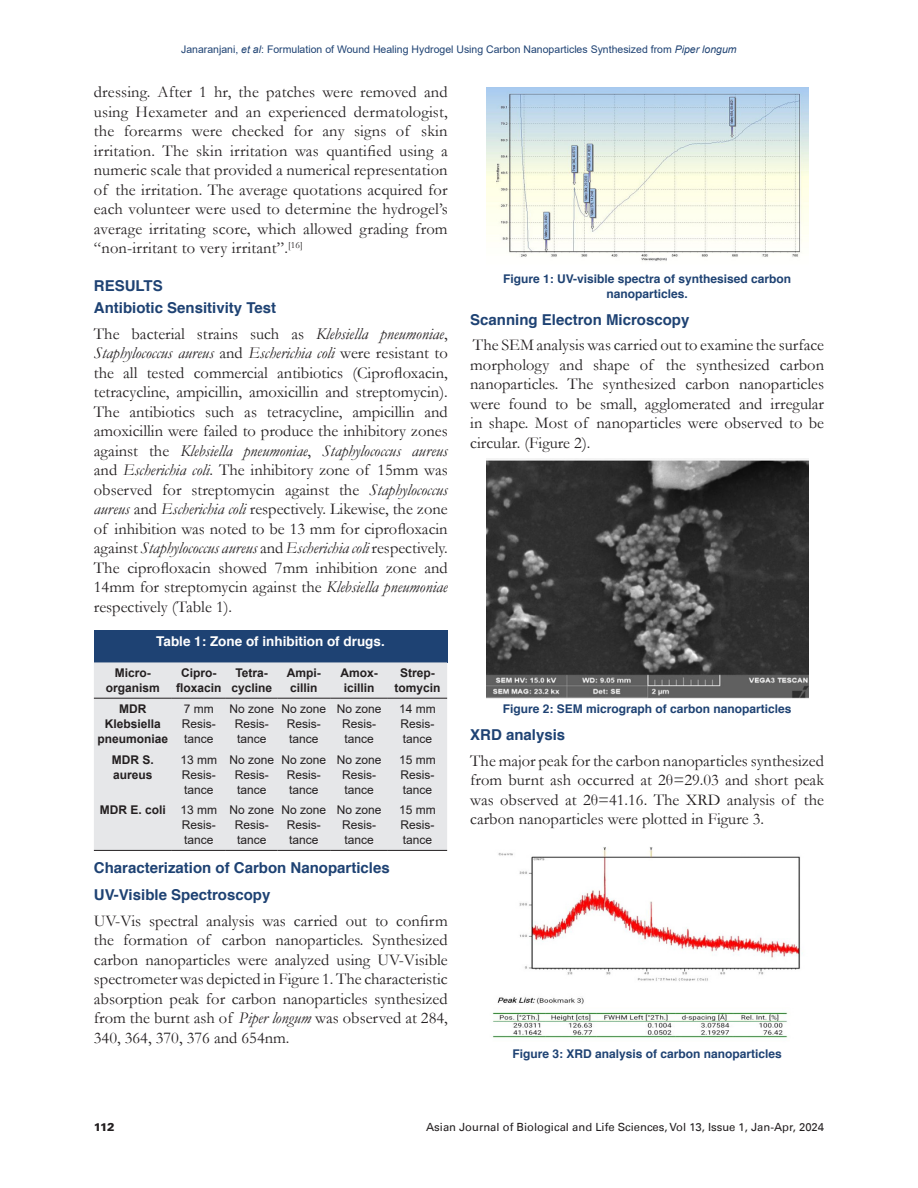
<style>
.page{position:relative;width:918px;height:1188px;background:#fff}
.page>*{position:absolute;margin:0;border:0;box-sizing:border-box;transform-origin:0 0}
.Body_Text{font:16.5px/19.5px "Garamond";color:#231f20;text-align:justify}
.Body_Text-2{font:700 15px "Helvetica";color:#1e4273}
.Table_Caption{font:700 13.5px "Helvetica";color:#fff}
.Tb_Txt{font:12px "Arial";color:#231f20}
.Fig_caption{font:700 12px/15px "Helvetica";color:#1e4273;text-align:center}
.TCH{font:700 12px "Arial";color:#231f20}
.Tb_Txt-2{font:700 12px/15px "Arial";color:#231f20;text-align:center}
.t1{font:11.25px "Univers LT";color:#231f20}
.t2{font:900 11.25px "Univers LT";color:#231f20}
.t3{font:10.5px "Arial";color:#1e4273}
.s1{font-style:italic}
</style>
<div class="page">
<div style="left:94px;top:630px;width:353px;height:32px;background:#1e4273"></div>
<div style="left:94px;top:662px;width:353px;height:188px;background:#e6e7e9"></div>
<hr style="left:94px;top:698px;width:78px;height:1px;background:#231f20">
<hr style="left:172px;top:698px;width:54px;height:1px;background:#231f20">
<hr style="left:226px;top:698px;width:52px;height:1px;background:#231f20">
<hr style="left:278px;top:698px;width:52px;height:1px;background:#231f20">
<hr style="left:330px;top:698px;width:58px;height:1px;background:#231f20">
<hr style="left:388px;top:698px;width:59px;height:1px;background:#231f20">
<hr style="left:94px;top:850px;width:78px;height:1px;background:#231f20">
<hr style="left:172px;top:850px;width:54px;height:1px;background:#231f20">
<hr style="left:226px;top:850px;width:52px;height:1px;background:#231f20">
<hr style="left:278px;top:850px;width:52px;height:1px;background:#231f20">
<hr style="left:330px;top:850px;width:58px;height:1px;background:#231f20">
<hr style="left:388px;top:850px;width:59px;height:1px;background:#231f20">
<img style="left:486px;top:87px;width:322px;height:174px">
<img style="left:486px;top:458px;width:322px;height:240px">
<img style="left:492px;top:847px;width:309px;height:191px">
<p class="t3" style="left:181px;top:42px;width:557px">Janaranjani, <span class="s1">et al</span>: Formulation of Wound Healing Hydrogel Using Carbon Nanoparticles Synthesized from <span class="s1">Piper longum</span></p>
<p class="Body_Text" style="left:94px;top:82px;width:355px">dressing. After 1 hr, the patches were removed and using Hexameter and an experienced dermatologist, the forearms were checked for any signs of skin irritation. The skin irritation was quantified using a numeric scale that provided a numerical representation of the irritation. The average quotations acquired for each volunteer were used to determine the hydrogel’s average irritating score, which allowed grading from “non-irritant to very irritant”.<sup>[16]</sup></p>
<p class="Body_Text-2" style="left:94px;top:274px;width:70px">RESULTS</p>
<h2 class="Body_Text-2" style="left:94px;top:296px;width:184px">Antibiotic Sensitivity Test</h2>
<p class="Body_Text" style="left:94px;top:324px;width:355px">The bacterial strains such as <span class="s1">Klebsiella pneumoniae</span>, <span class="s1">Staphylococcus aureus</span> and <span class="s1">Escherichia coli</span> were resistant to the all tested commercial antibiotics (Ciprofloxacin, tetracycline, ampicillin, amoxicillin and streptomycin).<br>The antibiotics such as tetracycline, ampicillin and amoxicillin were failed to produce the inhibitory zones against the <span class="s1">Klebsiella pneumoniae</span>, <span class="s1">Staphylococcus aureus </span>and <span class="s1">Escherichia coli</span>. The inhibitory zone of 15mm was observed for streptomycin against the <span class="s1">Staphylococcus aureus</span> and <span class="s1">Escherichia coli</span> respectively. Likewise, the zone of inhibition was noted to be 13 mm for ciprofloxacin against <span class="s1">Staphylococcus aureus</span> and <span class="s1">Escherichia coli</span> respectively.<br>The ciprofloxacin showed 7mm inhibition zone and 14mm for streptomycin against the <span class="s1">Klebsiella pneumoniae </span>respectively (Table 1).</p>
<p class="Table_Caption" style="left:156px;top:630px;width:230px">Table 1: Zone of inhibition of drugs.</p>
<p class="TCH" style="left:115px;top:665px;width:37px">Micro-</p>
<p class="TCH" style="left:106px;top:680px;width:56px">organism</p>
<p class="TCH" style="left:181px;top:665px;width:37px">Cipro-</p>
<p class="TCH" style="left:176px;top:680px;width:47px">floxacin</p>
<p class="TCH" style="left:400px;top:665px;width:36px">Strep-</p>
<p class="TCH" style="left:395px;top:680px;width:48px">tomycin</p>
<p class="TCH" style="left:340px;top:665px;width:39px">Amox-</p>
<p class="TCH" style="left:344px;top:680px;width:32px">icillin</p>
<p class="TCH" style="left:236px;top:665px;width:34px">Tetra-</p>
<p class="TCH" style="left:231px;top:680px;width:42px">cycline</p>
<p class="TCH" style="left:287px;top:665px;width:35px">Ampi-</p>
<p class="TCH" style="left:290px;top:680px;width:29px">cillin</p>
<p class="Tb_Txt-2" style="left:119px;top:701px;width:29px">MDR</p>
<p class="Tb_Txt-2" style="left:98px;top:716px;width:72px">Klebsiella pneumoniae</p>
<p class="Tb_Txt" style="left:184px;top:700px;width:32px">7 mm</p>
<p class="Tb_Txt" style="left:182px;top:715px;width:35px">Resis-</p>
<p class="Tb_Txt" style="left:184px;top:730px;width:31px">tance</p>
<p class="Tb_Txt" style="left:229px;top:700px;width:46px">No zone</p>
<p class="Tb_Txt" style="left:235px;top:715px;width:35px">Resis-</p>
<p class="Tb_Txt" style="left:237px;top:730px;width:31px">tance</p>
<p class="Tb_Txt" style="left:282px;top:700px;width:46px">No zone</p>
<p class="Tb_Txt" style="left:287px;top:715px;width:35px">Resis-</p>
<p class="Tb_Txt" style="left:289px;top:730px;width:31px">tance</p>
<p class="Tb_Txt" style="left:337px;top:700px;width:46px">No zone</p>
<p class="Tb_Txt" style="left:342px;top:715px;width:35px">Resis-</p>
<p class="Tb_Txt" style="left:344px;top:730px;width:31px">tance</p>
<p class="Tb_Txt" style="left:399px;top:700px;width:38px">14 mm</p>
<p class="Tb_Txt" style="left:401px;top:715px;width:35px">Resis-</p>
<p class="Tb_Txt" style="left:403px;top:730px;width:31px">tance</p>
<p class="Tb_Txt-2" style="left:112px;top:752px;width:43px;text-align:left">MDR S. aureus</p>
<p class="Tb_Txt" style="left:181px;top:751px;width:38px">13 mm</p>
<p class="Tb_Txt" style="left:182px;top:766px;width:35px">Resis-</p>
<p class="Tb_Txt" style="left:184px;top:781px;width:31px">tance</p>
<p class="Tb_Txt" style="left:229px;top:751px;width:46px">No zone</p>
<p class="Tb_Txt" style="left:235px;top:766px;width:35px">Resis-</p>
<p class="Tb_Txt" style="left:237px;top:781px;width:31px">tance</p>
<p class="Tb_Txt" style="left:282px;top:751px;width:46px">No zone</p>
<p class="Tb_Txt" style="left:287px;top:766px;width:35px">Resis-</p>
<p class="Tb_Txt" style="left:289px;top:781px;width:31px">tance</p>
<p class="Tb_Txt" style="left:337px;top:751px;width:46px">No zone</p>
<p class="Tb_Txt" style="left:342px;top:766px;width:35px">Resis-</p>
<p class="Tb_Txt" style="left:344px;top:781px;width:31px">tance</p>
<p class="Tb_Txt" style="left:399px;top:751px;width:38px">15 mm</p>
<p class="Tb_Txt" style="left:401px;top:766px;width:35px">Resis-</p>
<p class="Tb_Txt" style="left:403px;top:781px;width:31px">tance</p>
<p class="Tb_Txt-2" style="left:100px;top:803px;width:68px">MDR E. coli</p>
<p class="Tb_Txt" style="left:181px;top:802px;width:38px">13 mm</p>
<p class="Tb_Txt" style="left:182px;top:817px;width:35px">Resis-</p>
<p class="Tb_Txt" style="left:184px;top:832px;width:31px">tance</p>
<p class="Tb_Txt" style="left:229px;top:802px;width:46px">No zone</p>
<p class="Tb_Txt" style="left:235px;top:817px;width:35px">Resis-</p>
<p class="Tb_Txt" style="left:237px;top:832px;width:31px">tance</p>
<p class="Tb_Txt" style="left:282px;top:802px;width:46px">No zone</p>
<p class="Tb_Txt" style="left:287px;top:817px;width:35px">Resis-</p>
<p class="Tb_Txt" style="left:289px;top:832px;width:31px">tance</p>
<p class="Tb_Txt" style="left:337px;top:802px;width:46px">No zone</p>
<p class="Tb_Txt" style="left:342px;top:817px;width:35px">Resis-</p>
<p class="Tb_Txt" style="left:344px;top:832px;width:31px">tance</p>
<p class="Tb_Txt" style="left:399px;top:802px;width:38px">15 mm</p>
<p class="Tb_Txt" style="left:401px;top:817px;width:35px">Resis-</p>
<p class="Tb_Txt" style="left:403px;top:832px;width:31px">tance</p>
<h2 class="Body_Text-2" style="left:94px;top:856px;width:297px">Characterization of Carbon Nanoparticles</h2>
<h2 class="Body_Text-2" style="left:94px;top:883px;width:178px">UV-Visible Spectroscopy</h2>
<p class="Body_Text" style="left:94px;top:910px;width:355px">UV-Vis spectral analysis was carried out to confirm the formation of carbon nanoparticles. Synthesized carbon nanoparticles were analyzed using UV-Visible spectrometer was depicted in Figure 1. The characteristic absorption peak for carbon nanoparticles synthesized from the burnt ash of <span class="s1">Piper longum</span> was observed at 284, 340, 364, 370, 376 and 654nm.</p>
<p class="Fig_caption" style="left:503px;top:271px;width:290px">Figure 1: UV-visible spectra of synthesised carbon nanoparticles.</p>
<h2 class="Body_Text-2" style="left:470px;top:307px;width:221px">Scanning Electron Microscopy</h2>
<p class="Body_Text" style="left:470px;top:335px;width:355px">The SEM analysis was carried out to examine the surface morphology and shape of the synthesized carbon nanoparticles. The synthesized carbon nanoparticles were found to be small, agglomerated and irregular in shape. Most of nanoparticles were observed to be circular. (Figure 2).</p>
<p class="Fig_caption" style="left:503px;top:702px;width:290px">Figure 2: SEM micrograph of carbon nanoparticles</p>
<h2 class="Body_Text-2" style="left:470px;top:723px;width:97px">XRD analysis</h2>
<p class="Body_Text" style="left:470px;top:750px;width:355px">The major peak for the carbon nanoparticles synthesized from burnt ash occurred at 2θ=29.03 and short peak was observed at 2θ=41.16. The XRD analysis of the carbon nanoparticles were plotted in Figure 3.</p>
<p class="Fig_caption" style="left:512px;top:1047px;width:271px">Figure 3: XRD analysis of carbon nanoparticles</p>
<p class="t2" style="left:94px;top:1120px;width:22px">112</p>
<p class="t1" style="left:426px;top:1120px;width:399px">Asian Journal of Biological and Life Sciences, Vol 13, Issue 1, Jan-Apr, 2024</p>
</div>
